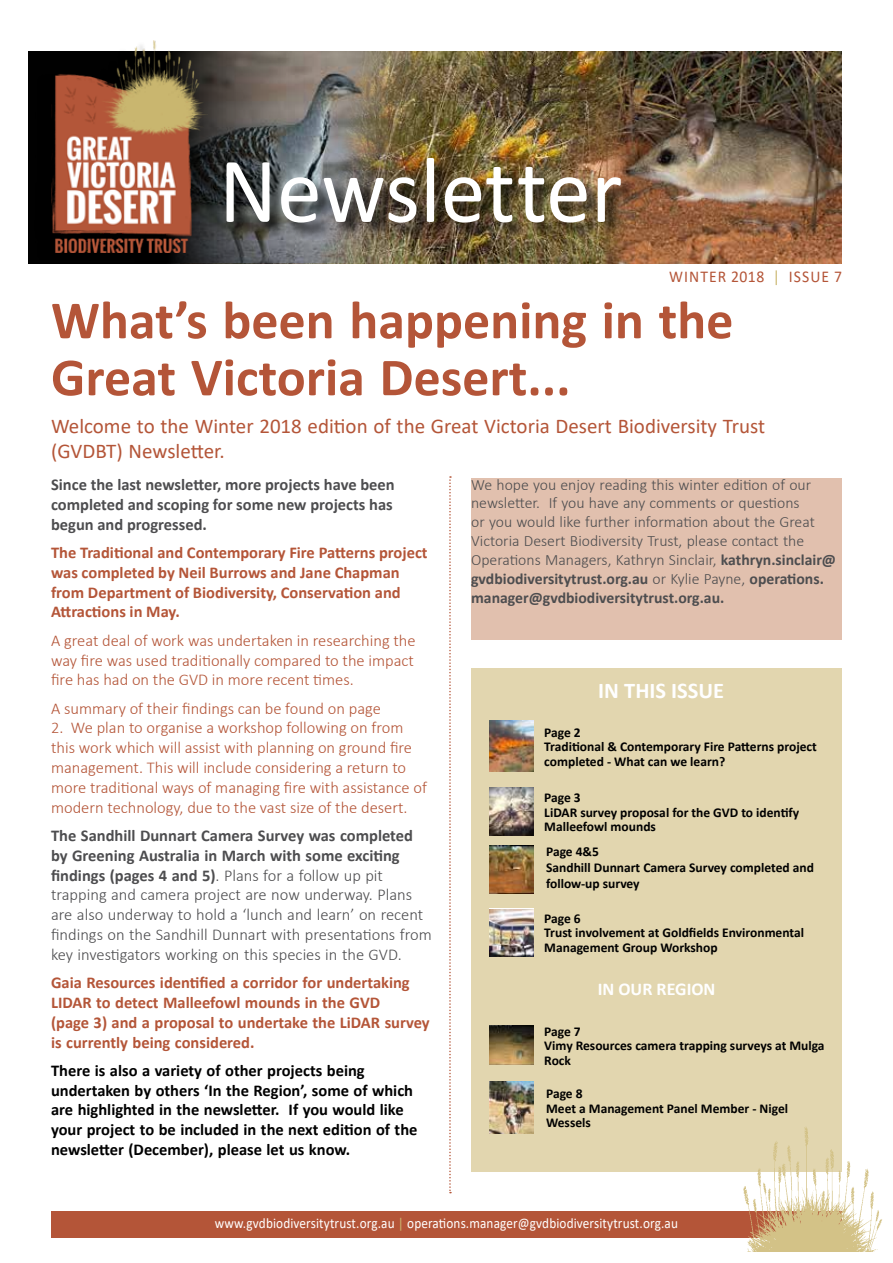
<style>
.page{position:relative;width:893px;height:1263px;background:#fff}
.page>*{position:absolute;margin:0;border:0;box-sizing:border-box;transform-origin:0 0}
.t1{font:93.75px "Calibri";color:#fff;scale:.96 1}
.t2{font:700 54px/57px "Calibri";color:#b45538}
.t3{font:700 22.5px "Calibri";color:#fff}
.t4{font:21px/25.2px "Calibri";color:#b45538}
.t5{font:700 18px "Calibri";color:#fff}
.t6{font:300 16.5px/19.8px "Calibri";color:#b45538;text-align:justify}
.t7{font:300 16.5px/19.8px "Calibri";color:#4d4d4f}
.t8{font:700 16.5px/19.8px "Calibri";color:#b45538}
.t9{font:700 16.5px/19.8px "Calibri";color:#000}
.t10{font:700 16.5px/19.8px "Calibri";color:#4d4d4f;text-align:justify}
.t11{font:16.5px "Calibri";letter-spacing:.07em;color:#b45538;scale:.95 1}
.t12{font:300 15.75px/18.9px "Calibri";color:#4d4d4f}
.t13{font:14.55px "Calibri";letter-spacing:.01em;color:#fff;scale:.91 1}
.t14{font:700 13.5px/14.5px "Calibri";color:#000}
.s1{color:#cab66e}
.s2{font-weight:700}
</style>
<div class="page">
<div style="left:51px;top:1211px;width:791px;height:26px;background:#b45538"></div>
<img style="left:457px;top:51px;width:127px;height:213px">
<div style="left:471px;top:668px;width:370px;height:503px;background:#e2d6af"></div>
<img style="left:489px;top:788px;width:45px;height:47px">
<svg style="left:489px;top:908px;width:45px;height:2px"></svg>
<img style="left:489px;top:910px;width:45px;height:46px">
<img style="left:489px;top:1025px;width:45px;height:40px">
<img style="left:736px;top:1122px;width:147px;height:129px">
<svg style="left:449px;top:476px;width:2px;height:717px"></svg>
<img style="left:338px;top:51px;width:119px;height:213px">
<img style="left:584px;top:51px;width:258px;height:213px">
<svg style="left:28px;top:51px;width:310px;height:213px;background:#595755"></svg>
<div style="left:34px;top:41px;width:163px;height:220px;background:#000"></div>
<img style="left:51px;top:41px;width:157px;height:211px">
<div style="left:226px;top:157px;width:412px;height:83px;background:#000;opacity:.75"></div>
<img style="left:489px;top:720px;width:45px;height:52px">
<img style="left:489px;top:845px;width:45px;height:49px">
<img style="left:489px;top:1082px;width:45px;height:51px">
<div style="left:471px;top:478px;width:370px;height:161px;background:#e1c0ae"></div>
<h1 class="t1" style="left:219px;top:125px;width:422px">Newsletter</h1>
<p class="t11" style="left:669px;top:265px;width:183px">WINTER 2018 <span class="s1">|</span> ISSUE 7</p>
<h2 class="t2" style="left:51px;top:291px;width:684px">What’s been happening in the<br>Great Victoria Desert...</h2>
<p class="t4" style="left:51px;top:413px;width:716px">Welcome to the Winter 2018 edition of the Great Victoria Desert Biodiversity Trust (GVDBT) Newsletter.</p>
<p class="t10" style="left:51px;top:475px;width:345px">Since the last newsletter, more projects have been completed and scoping for some new projects has begun and progressed.</p>
<p class="t8" style="left:51px;top:542px;width:378px">The Traditional and Contemporary Fire Patterns project was completed by Neil Burrows and Jane Chapman from Department of Biodiversity, Conservation and Attractions in May.</p>
<p class="t6" style="left:51px;top:630px;width:366px">A great deal of work was undertaken in researching the way fire was used traditionally compared to the impact fire has had on the GVD in more recent times.</p>
<p class="t6" style="left:51px;top:698px;width:331px">A summary of their findings can be found on page</p>
<p class="t6" style="left:51px;top:718px;width:377px;text-align:left">2. We plan to organise a workshop following on from this work which will assist with planning on ground fire management. This will include considering a return to more traditional ways of managing fire with assistance of modern technology, due to the vast size of the desert.</p>
<p class="t7" style="left:51px;top:825px;width:382px"><span class="s2">The Sandhill Dunnart Camera Survey was completed by Greening Australia in March with some exciting findings (pages 4 and 5)</span>. Plans for a follow up pit trapping and camera project are now underway. Plans are also underway to hold a ‘lunch and learn’ on recent findings on the Sandhill Dunnart with presentations from key investigators working on this species in the GVD.</p>
<p class="t8" style="left:51px;top:972px;width:380px">Gaia Resources identified a corridor for undertaking LIDAR to detect Malleefowl mounds in the GVD<br>(page 3) and a proposal to undertake the LiDAR survey is currently being considered.</p>
<p class="t9" style="left:51px;top:1060px;width:368px">There is also a variety of other projects being undertaken by others ‘In the Region’, some of which are highlighted in the newsletter. If you would like your project to be included in the next edition of the newsletter (December), please let us know.</p>
<p class="t12" style="left:471px;top:475px;width:366px">We hope you enjoy reading this winter edition of our newsletter. If you have any comments or questions<br>or you would like further information about the Great Victoria Desert Biodiversity Trust, please contact the Operations Managers, Kathryn Sinclair, <span class="s2">kathryn.sinclair@ gvdbiodiversitytrust.org.au</span> or Kylie Payne, <span class="s2">operations. manager@gvdbiodiversitytrust.org.au.</span></p>
<h3 class="t3" style="left:598px;top:675px;width:127px">IN THIS ISSUE</h3>
<p class="t14" style="left:544px;top:725px;width:274px">Page 2<br>Traditional &amp; Contemporary Fire Patterns project completed - What can we learn?</p>
<p class="t14" style="left:544px;top:790px;width:257px">Page 3<br>LiDAR survey proposal for the GVD to identify<br>Malleefowl mounds</p>
<p class="t14" style="left:546px;top:843px;width:269px;line-height:16.2px">Page 4&amp;5<br>Sandhill Dunnart Camera Survey completed and follow-up survey</p>
<p class="t14" style="left:544px;top:911px;width:261px">Page 6<br>Trust involvement at Goldfields Environmental<br>Management Group Workshop</p>
<p class="t5" style="left:598px;top:976px;width:119px">IN OUR REGION</p>
<p class="t14" style="left:544px;top:1024px;width:282px">Page 7<br>Vimy Resources camera trapping surveys at Mulga<br>Rock</p>
<p class="t14" style="left:546px;top:1086px;width:244px">Page 8<br>Meet a Management Panel Member - Nigel<br>Wessels</p>
<p class="t13" style="left:215px;top:1213px;width:510px">www.gvdbiodiversitytrust.org.au <span class="s1">|</span> operations.manager@gvdbiodiversitytrust.org.au</p>
</div>
